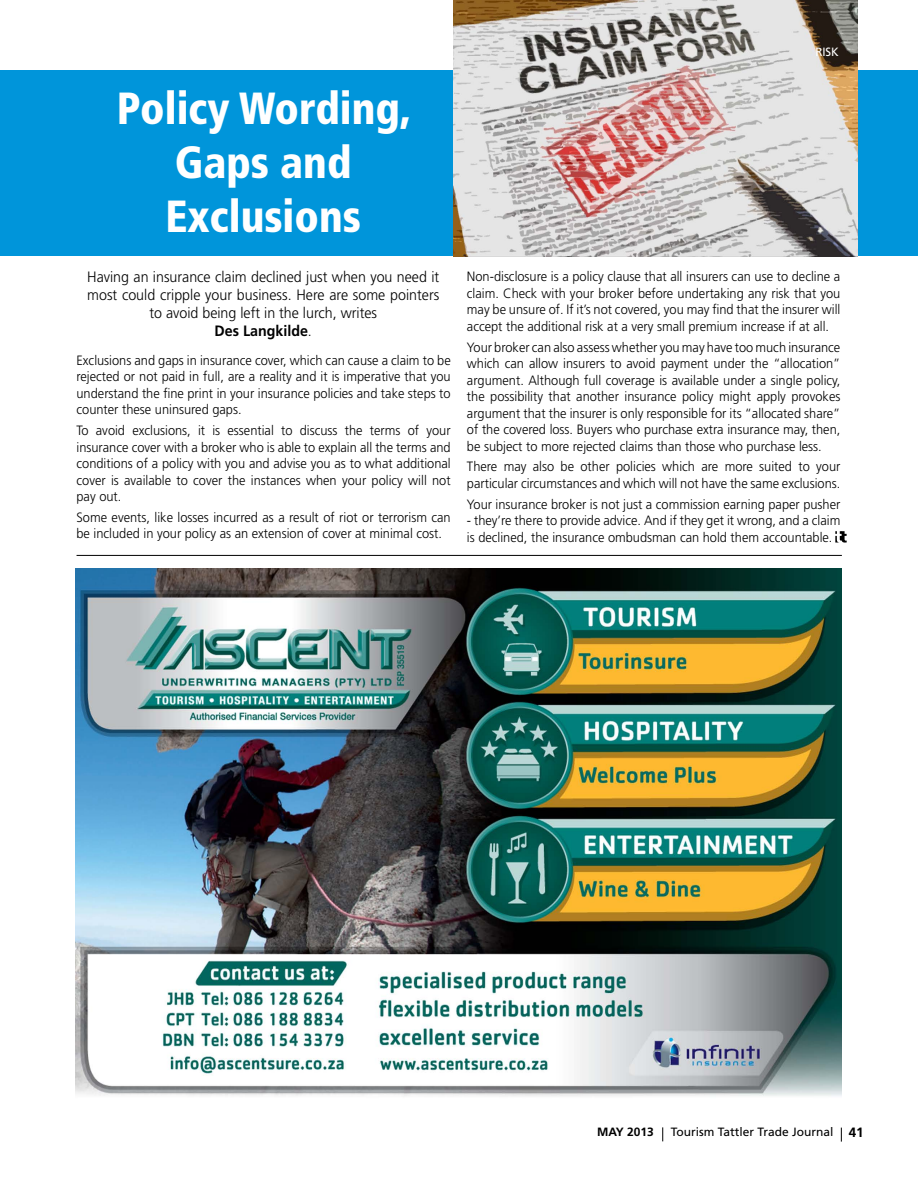
<style>
.page{position:relative;width:918px;height:1188px;background:#fff}
.page>*{position:absolute;margin:0;border:0;box-sizing:border-box;transform-origin:0 0}
.t1{font:900 condensed 45px/54px "Frutiger LT Std";color:#fff;text-align:center;scale:.95 1}
.t2{font:300 15px/18px "Frutiger LT Std";color:#000;text-align:center;scale:.95 1}
.t3{font:300 13.5px/16.5px "Frutiger LT Std";color:#000;text-align:justify;scale:.95 1}
.t4{font:12px "Frutiger LT Std";color:#000}
.t5{font:700 12px "Frutiger LT Std";color:#000}
.t6{font:12px "Frutiger LT Std";color:#fff;scale:.95 1}
.s1{font-weight:700}
.s2{font-weight:700;font-size:13.5px}
</style>
<div class="page">
<div style="left:0;top:71px;width:918px;height:185px;background:#0095da"></div>
<img style="left:453px;top:0;width:404px;height:257px">
<img style="left:76px;top:569px;width:765px;height:527px">
<hr style="left:77px;top:555px;width:765px;height:1px;background:#000">
<svg style="left:835px;top:531px;width:12px;height:12px"></svg>
<svg style="left:662px;top:1127px;width:1px;height:14px"></svg>
<svg style="left:841px;top:1128px;width:1px;height:14px"></svg>
<h1 class="t1" style="left:117px;top:82px;width:311px">Policy Wording,<br>Gaps and<br>Exclusions</h1>
<p class="t2" style="left:87px;top:268px;width:372px">Having an insurance claim declined just when you need it most could cripple your business. Here are some pointers to avoid being left in the lurch, writes<br><span class="s1">Des Langkilde</span>.</p>
<p class="t3" style="left:77px;top:352px;width:395px">Exclusions and gaps in insurance cover, which can cause a claim to be rejected or not paid in full, are a reality and it is imperative that you understand the fine print in your insurance policies and take steps to counter these uninsured gaps.</p>
<p class="t3" style="left:77px;top:422px;width:395px">To avoid exclusions, it is essential to discuss the terms of your insurance cover with a broker who is able to explain all the terms and conditions of a policy with you and advise you as to what additional cover is available to cover the instances when your policy will not pay out.</p>
<p class="t3" style="left:77px;top:509px;width:395px">Some events, like losses incurred as a result of riot or terrorism can be included in your policy as an extension of cover at minimal cost.</p>
<p class="t6" style="left:815px;top:45px;width:26px">RISK</p>
<p class="t3" style="left:467px;top:269px;width:395px">Non-disclosure is a policy clause that all insurers can use to decline a claim. Check with your broker before undertaking any risk that you may be unsure of. If it’s not covered, you may find that the insurer will accept the additional risk at a very small premium increase if at all.</p>
<p class="t3" style="left:467px;top:339px;width:395px">Your broker can also assess whether you may have too much insurance which can allow insurers to avoid payment under the “allocation” argument. Although full coverage is available under a single policy, the possibility that another insurance policy might apply provokes argument that the insurer is only responsible for its “allocated share” of the covered loss. Buyers who purchase extra insurance may, then, be subject to more rejected claims than those who purchase less.</p>
<p class="t3" style="left:467px;top:459px;width:395px">There may also be other policies which are more suited to your particular circumstances and which will not have the same exclusions.</p>
<p class="t3" style="left:467px;top:496px;width:395px">Your insurance broker is not just a commission earning paper pusher</p>
<p class="t3" style="left:467px;top:512px;width:395px">- they’re there to provide advice. And if they get it wrong, and a claim is declined, the insurance ombudsman can hold them accountable.</p>
<p class="t5" style="left:597px;top:1125px;width:58px">MAY 2013</p>
<p class="t4" style="left:671px;top:1125px;width:194px">Tourism Tattler Trade Journal <span class="s2">41</span></p>
</div>
